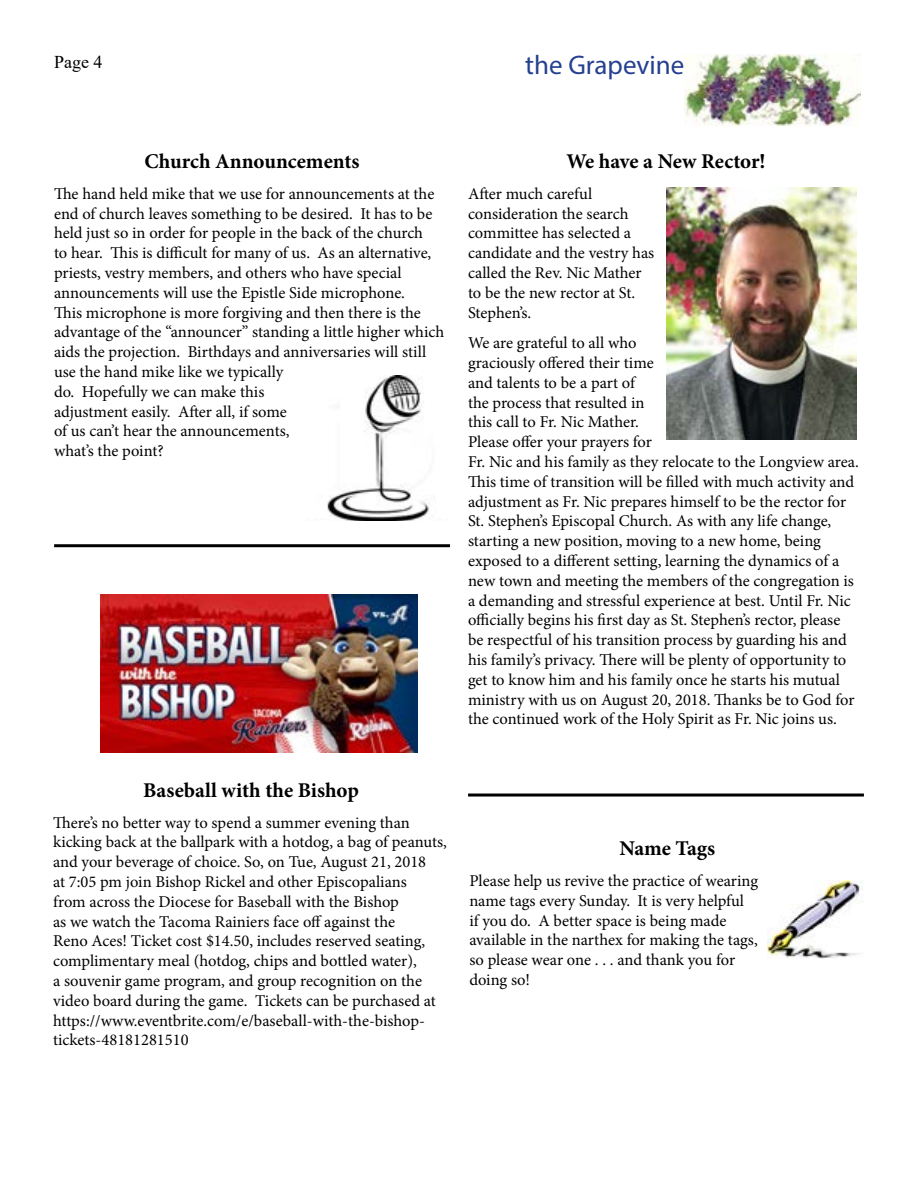
<style>
.page{position:relative;width:918px;height:1188px;background:#fff}
.page>*{position:absolute;margin:0;border:0;box-sizing:border-box;transform-origin:0 0}
.t1{font:27px "Myriad Pro";color:#25408f}
.t2{font:700 21px "Minion Pro";color:#000}
.t3{font:18px "Times New Roman";color:#000}
.t4{font:16.5px/19.8px "Minion Pro";letter-spacing:-.005em;color:#000}
</style>
<div class="page">
<img style="left:684px;top:54px;width:176px;height:73px">
<img style="left:767px;top:880px;width:96px;height:79px">
<hr style="left:54px;top:544px;width:396px;height:3px;background:#000">
<img style="left:100px;top:594px;width:318px;height:159px">
<img style="left:666px;top:187px;width:191px;height:253px">
<hr style="left:468px;top:794px;width:396px;height:3px;background:#000">
<img style="left:327px;top:376px;width:113px;height:145px">
<p class="t3" style="left:54px;top:50px;width:50px">Page 4</p>
<h1 class="t1" style="left:525px;top:49px;width:161px">the Grapevine</h1>
<p class="t2" style="left:144px;top:147px;width:217px">Church Announcements</p>
<p class="t4" style="left:54px;top:184px;width:392px">The hand held mike that we use for announcements at the end of church leaves something to be desired. It has to be held just so in order for people in the back of the church<br>to hear. This is difficult for many of us. As an alternative, priests, vestry members, and others who have special announcements will use the Epistle Side microphone.<br>This microphone is more forgiving and then there is the advantage of the “announcer” standing a little higher which aids the projection. Birthdays and anniversaries will still use the hand mike like we typically<br>do. Hopefully we can make this<br>adjustment easily. After all, if some<br>of us can’t hear the announcements,<br>what’s the point?</p>
<p class="t2" style="left:143px;top:776px;width:217px">Baseball with the Bishop</p>
<p class="t4" style="left:53px;top:813px;width:395px">There’s no better way to spend a summer evening than kicking back at the ballpark with a hotdog, a bag of peanuts, and your beverage of choice. So, on Tue, August 21, 2018<br>at 7:05 pm join Bishop Rickel and other Episcopalians<br>from across the Diocese for Baseball with the Bishop<br>as we watch the Tacoma Rainiers face off against the<br>Reno Aces! Ticket cost $14.50, includes reserved seating, complimentary meal (hotdog, chips and bottled water),<br>a souvenir game program, and group recognition on the video board during the game. Tickets can be purchased at https://www.eventbrite.com/e/baseball-with-the-bishop&shy;tickets-48181281510</p>
<p class="t2" style="left:567px;top:147px;width:200px">We have a New Rector!</p>
<p class="t4" style="left:468px;top:184px;width:188px">After much careful consideration the search committee has selected a candidate and the vestry has called the Rev. Nic Mather to be the new rector at St.<br>Stephen’s.</p>
<p class="t4" style="left:468px;top:333px;width:392px">We are grateful to all who<br>graciously offered their time<br>and talents to be a part of<br>the process that resulted in<br>this call to Fr. Nic Mather.<br>Please offer your prayers for<br>Fr. Nic and his family as they relocate to the Longview area.<br>This time of transition will be filled with much activity and adjustment as Fr. Nic prepares himself to be the rector for St. Stephen’s Episcopal Church. As with any life change, starting a new position, moving to a new home, being exposed to a different setting, learning the dynamics of a new town and meeting the members of the congregation is a demanding and stressful experience at best. Until Fr. Nic officially begins his first day as St. Stephen’s rector, please be respectful of his transition process by guarding his and his family’s privacy. There will be plenty of opportunity to get to know him and his family once he starts his mutual ministry with us on August 20, 2018. Thanks be to God for the continued work of the Holy Spirit as Fr. Nic joins us.</p>
<p class="t2" style="left:619px;top:834px;width:97px">Name Tags</p>
<p class="t4" style="left:469px;top:871px;width:290px">Please help us revive the practice of wearing name tags every Sunday. It is very helpful<br>if you do. A better space is being made available in the narthex for making the tags, so please wear one . . . and thank you for doing so!</p>
</div>
